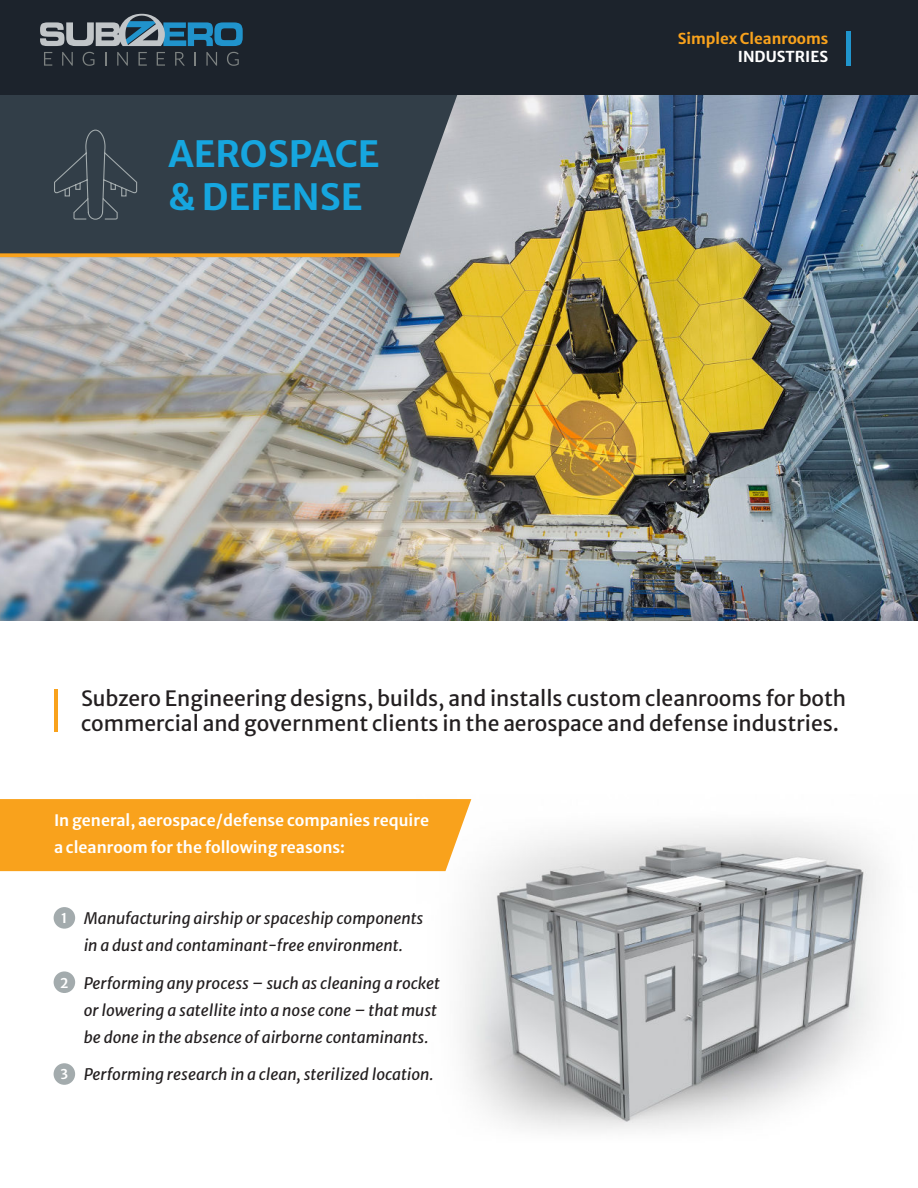
<style>
.page{position:relative;width:918px;height:1188px;background:#fff}
.page>*{position:absolute;margin:0;border:0;box-sizing:border-box;transform-origin:0 0}
.t1{font:700 36px/43.2px "Merriweather Sans";color:#16a6df}
.t2{font:21px/25.2px "Merriweather Sans";color:#231f20}
.t3{font:italic 15.75px/27px "Merriweather Sans";color:#231f20}
.t4{font:600 15.75px/27px "Merriweather Sans";color:#fff}
.t5{font:700 15px "Merriweather Sans";color:#f9a21c}
.t6{font:700 15px "Merriweather Sans";color:#fff}
.t7{font:600 13.5px "Merriweather Sans";color:#fff}
</style>
<div class="page">
<img style="left:417px;top:799px;width:464px;height:332px">
<img style="left:0;top:95px;width:918px;height:526px">
<div style="left:0;top:799px;width:471px;height:72px;background:#f9a21c"></div>
<hr style="left:54px;top:689px;width:4px;height:43px;background:#f9a21c">
<svg style="left:0;top:95px;width:491px;height:162px;fill:#323e48"></svg>
<svg style="left:0;top:253px;width:400px;height:4px"></svg>
<div style="left:54px;top:907px;width:21px;height:22px;background:#a3abad;border-radius:50%"></div>
<div style="left:54px;top:971px;width:21px;height:22px;background:#a3abad;border-radius:50%"></div>
<div style="left:54px;top:1063px;width:21px;height:22px;background:#a3abad;border-radius:50%"></div>
<div style="left:0;top:0;width:918px;height:95px;background:#1c232c"></div>
<hr style="left:846px;top:32px;width:4px;height:34px;background:#2095cd">
<svg style="left:44px;top:52px;width:8px;height:14px"></svg>
<svg style="left:62px;top:52px;width:11px;height:14px"></svg>
<svg style="left:83px;top:52px;width:11px;height:14px"></svg>
<svg style="left:105px;top:52px;width:1px;height:14px"></svg>
<svg style="left:117px;top:52px;width:11px;height:14px"></svg>
<svg style="left:139px;top:52px;width:8px;height:14px"></svg>
<svg style="left:157px;top:52px;width:8px;height:14px"></svg>
<svg style="left:175px;top:52px;width:10px;height:14px"></svg>
<svg style="left:194px;top:52px;width:1px;height:14px"></svg>
<svg style="left:206px;top:52px;width:11px;height:14px"></svg>
<svg style="left:227px;top:52px;width:12px;height:14px"></svg>
<svg style="left:40px;top:14px;width:203px;height:32px"></svg>
<svg style="left:53px;top:129px;width:85px;height:91px"></svg>
<h1 class="t1" style="left:168px;top:135px;width:213px">AEROSPACE &amp; DEFENSE</h1>
<p class="t5" style="left:678px;top:32px;width:152px">Simplex Cleanrooms</p>
<p class="t6" style="left:738px;top:50px;width:92px">INDUSTRIES</p>
<h2 class="t2" style="left:81px;top:688px;width:767px">Subzero Engineering designs, builds, and installs custom cleanrooms for both commercial and government clients in the aerospace and defense industries.</h2>
<p class="t4" style="left:54px;top:808px;width:377px">In general, aerospace/defense companies require a cleanroom for the following reasons:</p>
<p class="t7" style="left:61px;top:912px;width:8px">1</p>
<p class="t7" style="left:60px;top:976px;width:10px">2</p>
<p class="t7" style="left:61px;top:1068px;width:9px">3</p>
<p class="t3" style="left:84px;top:906px;width:341px">Manufacturing airship or spaceship components in a dust and contaminant-free environment.</p>
<p class="t3" style="left:84px;top:971px;width:358px">Performing any process – such as cleaning a rocket or lowering a satellite into a nose cone – that must be done in the absence of airborne contaminants.</p>
<p class="t3" style="left:84px;top:1062px;width:351px">Performing research in a clean, sterilized location.</p>
</div>
